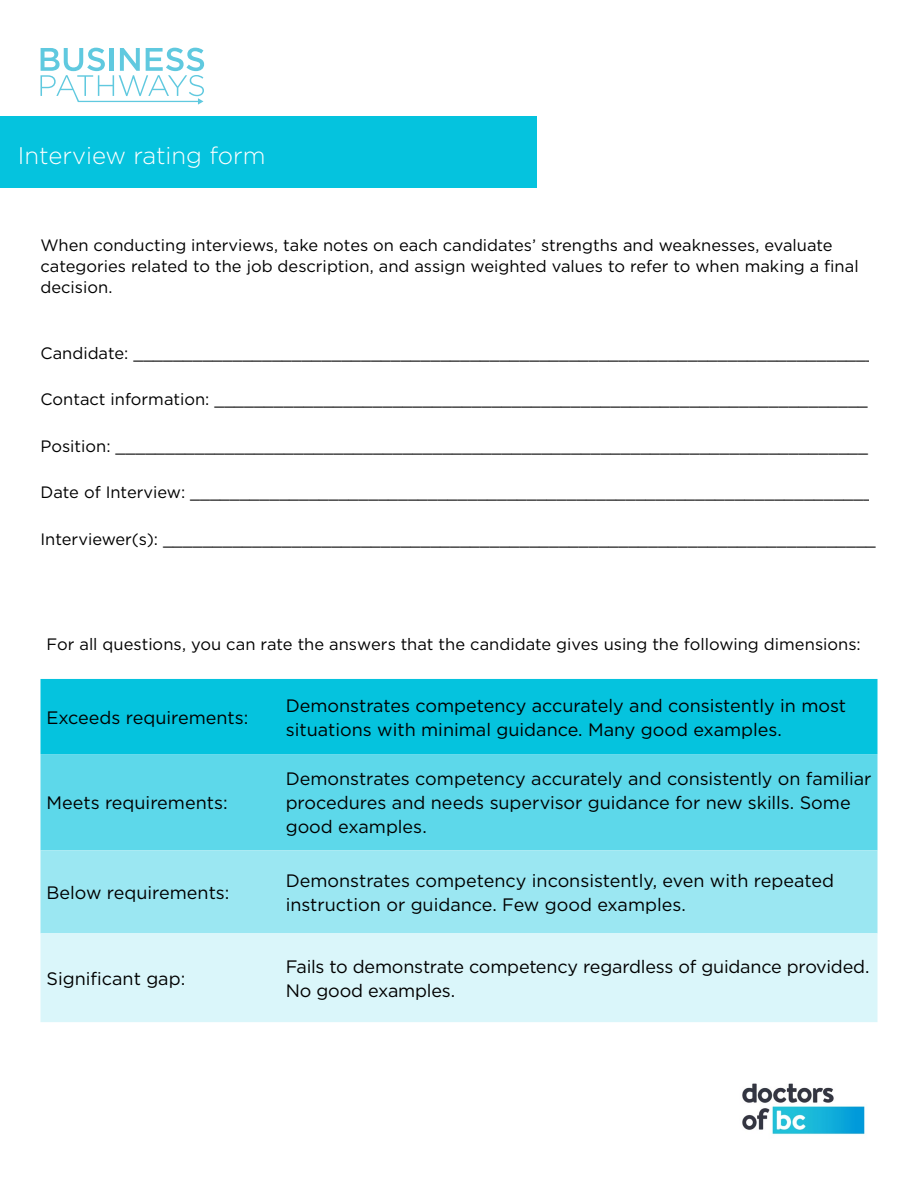
<style>
.page{position:relative;width:918px;height:1188px;background:#fff}
.page>*{position:absolute;margin:0;border:0;box-sizing:border-box;transform-origin:0 0}
.t1{font:300 24px "Gotham";color:#fff}
.t2{font:18px/24px "Gotham";color:#000}
.t3{font:16.5px/21px "Gotham";color:#000}
</style>
<div class="page">
<svg style="left:40px;top:48px;width:164px;height:57px"></svg>
<img style="left:742px;top:1083px;width:123px;height:52px">
<div style="left:0;top:116px;width:537px;height:72px;background:#05c3de"></div>
<div style="left:40px;top:679px;width:838px;height:75px;background:#05c3de"></div>
<div style="left:40px;top:754px;width:838px;height:96px;background:#5dd8ea"></div>
<div style="left:40px;top:850px;width:838px;height:83px;background:#9be7f2"></div>
<div style="left:40px;top:933px;width:838px;height:89px;background:#daf6fa"></div>
<h1 class="t1" style="left:18px;top:140px;width:249px">Interview rating form</h1>
<p class="t3" style="left:40px;top:234px;width:820px">When conducting interviews, take notes on each candidates’ strengths and weaknesses, evaluate categories related to the job description, and assign weighted values to refer to when making a final decision.</p>
<p class="t3" style="left:40px;top:342px;width:837px">Candidate: ___________________________________________________________________________</p>
<p class="t3" style="left:40px;top:388px;width:829px">Contact information: __________________________________________________________________</p>
<p class="t3" style="left:40px;top:435px;width:829px">Position: ____________________________________________________________________________</p>
<p class="t3" style="left:40px;top:481px;width:834px">Date of Interview: _____________________________________________________________________</p>
<p class="t3" style="left:40px;top:528px;width:837px">Interviewer(s): ________________________________________________________________________</p>
<p class="t3" style="left:46px;top:634px;width:816px">For all questions, you can rate the answers that the candidate gives using the following dimensions:</p>
<p class="t2" style="left:46px;top:705px;width:203px">Exceeds requirements:</p>
<p class="t2" style="left:46px;top:791px;width:183px">Meets requirements:</p>
<p class="t2" style="left:46px;top:880px;width:185px">Below requirements:</p>
<p class="t2" style="left:46px;top:966px;width:140px">Significant gap:</p>
<p class="t2" style="left:286px;top:693px;width:562px">Demonstrates competency accurately and consistently in most situations with minimal guidance. Many good examples.</p>
<p class="t2" style="left:286px;top:767px;width:587px">Demonstrates competency accurately and consistently on familiar procedures and needs supervisor guidance for new skills. Some good examples.</p>
<p class="t2" style="left:286px;top:868px;width:550px">Demonstrates competency inconsistently, even with repeated instruction or guidance. Few good examples.</p>
<p class="t2" style="left:286px;top:954px;width:585px">Fails to demonstrate competency regardless of guidance provided.<br>No good examples.</p>
</div>
